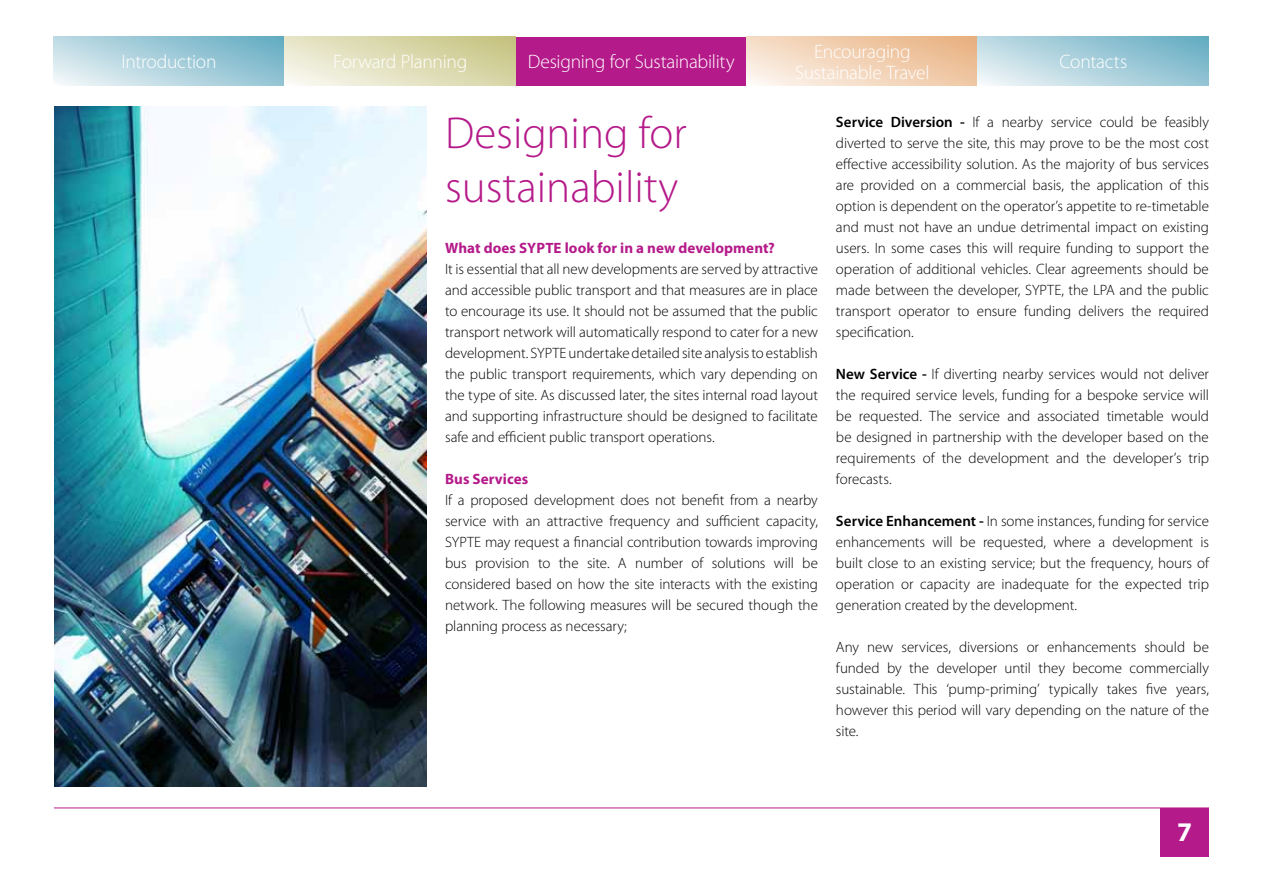
<style>
.page{position:relative;width:1263px;height:893px;background:#fff}
.page>*{position:absolute;margin:0;border:0;box-sizing:border-box;transform-origin:0 0}
.t1{font:300 45px/54px "Myriad Pro";color:#b51a8a}
.t2{font:700 27px "Myriad Pro";color:#fff}
.t3{font:300 19.5px/21px "Myriad Pro";letter-spacing:-.015em;color:#fff;text-align:center}
.t4{font:300 15px/21px "Myriad Pro";letter-spacing:-.005em;color:#000;text-align:justify}
.t5{font:700 15px "Myriad Pro";letter-spacing:.005em;color:#b51a8a}
.s1{font-weight:600}
</style>
<div class="page">
<hr style="left:54px;top:807px;width:1155px;height:1px;background:#b51a8a">
<img style="left:54px;top:106px;width:373px;height:681px">
<div style="left:1160px;top:808px;width:49px;height:48px;background:#b51a8a"></div>
<svg style="left:54px;top:37px;width:231px;height:48px;background:#a9cfdc"></svg>
<div style="left:516px;top:37px;width:231px;height:48px;background:#b51a8a"></div>
<svg style="left:285px;top:37px;width:231px;height:48px;background:#deddb6"></svg>
<svg style="left:747px;top:37px;width:231px;height:48px;background:#f2d2b6"></svg>
<svg style="left:978px;top:37px;width:231px;height:48px;background:#a9cfdc"></svg>
<h3 class="t3" style="left:122px;top:51px;width:96px">Introduction</h3>
<h3 class="t3" style="left:333px;top:51px;width:136px">Forward Planning</h3>
<h3 class="t3" style="left:528px;top:51px;width:208px">Designing for Sustainability</h3>
<h3 class="t3" style="left:795px;top:41px;width:136px">Encouraging<br>Sustainable Travel</h3>
<h3 class="t3" style="left:1059px;top:51px;width:69px">Contacts</h3>
<h1 class="t1" style="left:445px;top:106px;width:243px">Designing for sustainability</h1>
<p class="t5" style="left:445px;top:238px;width:331px">What does SYPTE look for in a new development?</p>
<p class="t4" style="left:445px;top:259px;width:375px">It is essential that all new developments are served by attractive and accessible public transport and that measures are in place to encourage its use. It should not be assumed that the public transport network will automatically respond to cater for a new development. SYPTE undertake detailed site analysis to establish the public transport requirements, which vary depending on the type of site. As discussed later, the sites internal road layout and supporting infrastructure should be designed to facilitate safe and efficient public transport operations.</p>
<p class="t5" style="left:445px;top:469px;width:85px">Bus Services</p>
<p class="t4" style="left:445px;top:490px;width:374px">If a proposed development does not benefit from a nearby service with an attractive frequency and sufficient capacity, SYPTE may request a financial contribution towards improving bus provision to the site. A number of solutions will be considered based on how the site interacts with the existing network. The following measures will be secured though the planning process as necessary;</p>
<p class="t4" style="left:836px;top:112px;width:374px"><span class="s1">Service Diversion -</span> If a nearby service could be feasibly diverted to serve the site, this may prove to be the most cost effective accessibility solution. As the majority of bus services are provided on a commercial basis, the application of this option is dependent on the operator’s appetite to re-timetable and must not have an undue detrimental impact on existing users. In some cases this will require funding to support the operation of additional vehicles. Clear agreements should be made between the developer, SYPTE, the LPA and the public transport operator to ensure funding delivers the required specification.</p>
<p class="t4" style="left:836px;top:364px;width:375px"><span class="s1">New Service -</span> If diverting nearby services would not deliver the required service levels, funding for a bespoke service will be requested. The service and associated timetable would be designed in partnership with the developer based on the requirements of the development and the developer’s trip forecasts.</p>
<p class="t4" style="left:836px;top:511px;width:375px"><span class="s1">Service Enhancement -</span> In some instances, funding for service enhancements will be requested, where a development is built close to an existing service; but the frequency, hours of operation or capacity are inadequate for the expected trip generation created by the development.</p>
<p class="t4" style="left:836px;top:637px;width:374px">Any new services, diversions or enhancements should be funded by the developer until they become commercially sustainable. This ‘pump-priming’ typically takes five years, however this period will vary depending on the nature of the site.</p>
<h2 class="t2" style="left:1177px;top:815px;width:16px">7</h2>
</div>
